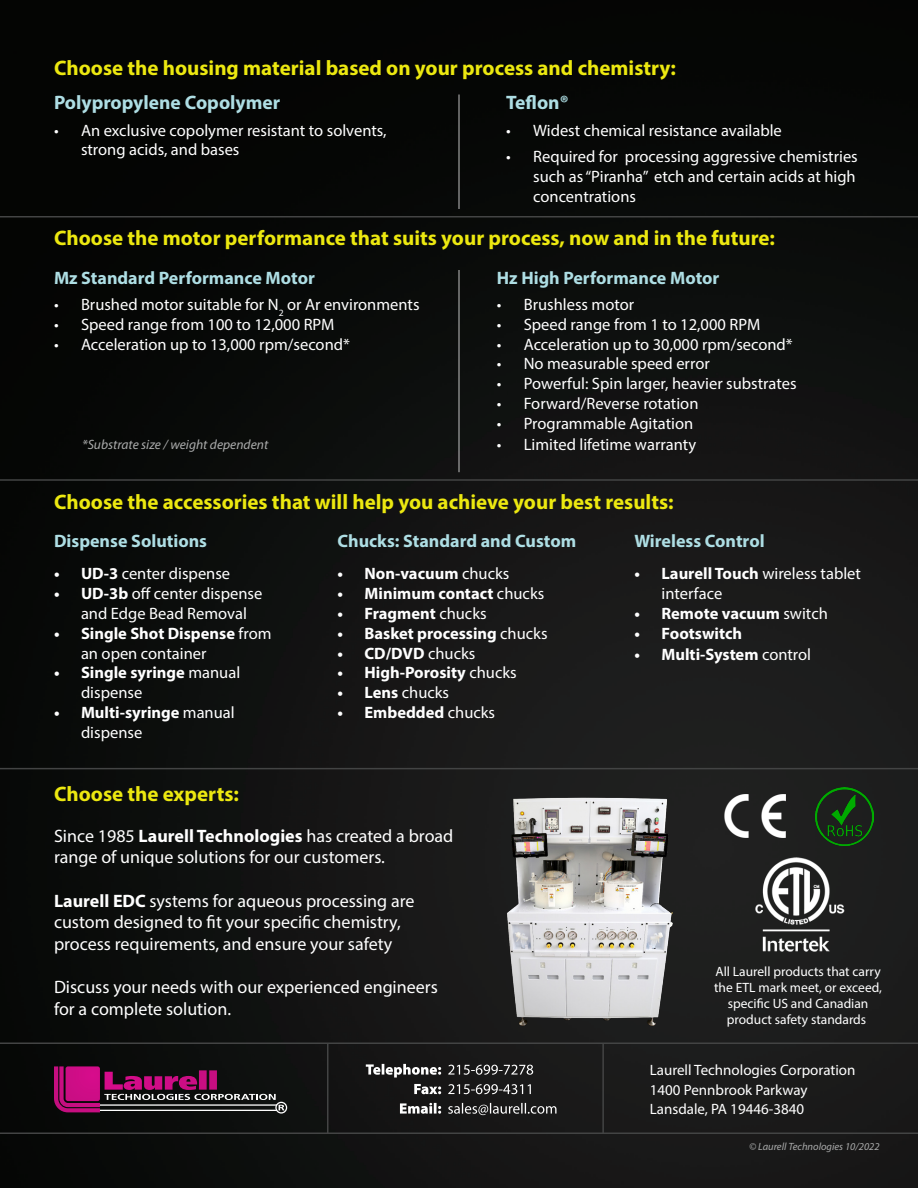
<style>
.page{position:relative;width:918px;height:1188px;background:#fff}
.page>*{position:absolute;margin:0;border:0;box-sizing:border-box;transform-origin:0 0}
.t1{font:700 21px "Myriad Pro";color:#ece810}
.t2{font:700 19.5px "Myriad Pro";color:#aedee4}
.t3{font:18px/21.6px "Myriad Pro";color:#fff}
.t4{font:700 18px "Myriad Pro";color:#aedee4}
.t5{font:16.5px/19.8px "Myriad Pro";color:#fff}
.t6{font:700 16.5px/19.8px "Myriad Pro";color:#fff}
.t7{font:15px "Myriad Pro";color:#fff}
.t8{font:13.5px/16.2px "Myriad Pro";color:#fff;text-align:center}
.t9{font:italic 13.5px "Myriad Pro";color:#aaabab}
.t10{font:italic 10.5px "Myriad Pro";color:#aaabab}
.s1{font-weight:700}
.s2{font-weight:400}
.s3{font-family:"Minion Pro";color:#231f20}
</style>
<div class="page">
<img style="left:0;top:0;width:918px;height:1188px">
<hr style="left:0;top:216px;width:918px;height:2px;background:#434444">
<hr style="left:458px;top:270px;width:2px;height:202px;background:#fff">
<hr style="left:458px;top:94px;width:2px;height:115px;background:#fff">
<svg style="left:54px;top:1066px;width:233px;height:48px;background:#562242"></svg>
<svg style="left:400px;top:1103px;width:156px;height:12px;background:#5a5a5a"></svg>
<svg style="left:414px;top:1084px;width:117px;height:10px"></svg>
<svg style="left:366px;top:1064px;width:109px;height:14px"></svg>
<hr style="left:0;top:1132px;width:918px;height:2px;background:#434444">
<hr style="left:327px;top:1043px;width:1px;height:90px;background:#434444">
<hr style="left:602px;top:1043px;width:2px;height:90px;background:#434444">
<hr style="left:0;top:1042px;width:918px;height:2px;background:#434444">
<hr style="left:0;top:479px;width:918px;height:2px;background:#434444">
<hr style="left:0;top:768px;width:918px;height:1px;background:#434444">
<img style="left:475px;top:742px;width:228px;height:342px">
<img style="left:753px;top:855px;width:93px;height:98px">
<img style="left:716px;top:795px;width:69px;height:43px">
<img style="left:815px;top:788px;width:58px;height:58px">
<p class="t1" style="left:54px;top:54px;width:624px">Choose the housing material based on your process and chemistry:</p>
<p class="t2" style="left:54px;top:90px;width:228px">Polypropylene Copolymer</p>
<p class="t5" style="left:81px;top:120px;width:307px;text-indent:-27px">• An exclusive copolymer resistant to solvents, strong acids, and bases</p>
<p class="t2" style="left:506px;top:90px;width:64px">Teflon®</p>
<p class="t5" style="left:506px;top:120px;width:277px">• Widest chemical resistance available</p>
<p class="t5" style="left:533px;top:147px;width:326px;text-indent:-27px">• Required for processing aggressive chemistries such as “Piranha” etch and certain acids at high concentrations</p>
<p class="t1" style="left:54px;top:224px;width:723px">Choose the motor performance that suits your process, now and in the future:</p>
<p class="t4" style="left:54px;top:266px;width:262px">Mz Standard Performance Motor</p>
<p class="t5" style="left:54px;top:294px;width:367px">• Brushed motor suitable for N<sub>2</sub> or Ar environments</p>
<p class="t5" style="left:54px;top:314px;width:282px">• Speed range from 100 to 12,000 RPM</p>
<p class="t5" style="left:54px;top:334px;width:298px">• Acceleration up to 13,000 rpm/second*</p>
<p class="t4" style="left:497px;top:266px;width:224px">Hz High Performance Motor</p>
<p class="t5" style="left:497px;top:294px;width:139px">• Brushless motor</p>
<p class="t5" style="left:497px;top:314px;width:265px">• Speed range from 1 to 12,000 RPM</p>
<p class="t5" style="left:497px;top:334px;width:298px">• Acceleration up to 30,000 rpm/second*</p>
<p class="t5" style="left:497px;top:354px;width:215px">• No measurable speed error</p>
<p class="t5" style="left:497px;top:374px;width:301px">• Powerful: Spin larger, heavier substrates</p>
<p class="t5" style="left:497px;top:393px;width:203px">• Forward/Reverse rotation</p>
<p class="t5" style="left:497px;top:413px;width:198px">• Programmable Agitation</p>
<p class="t5" style="left:497px;top:435px;width:201px">• Limited lifetime warranty</p>
<p class="t9" style="left:82px;top:436px;width:188px">*Substrate size / weight dependent</p>
<p class="t1" style="left:54px;top:488px;width:621px">Choose the accessories that will help you achieve your best results:</p>
<p class="t4" style="left:54px;top:529px;width:155px">Dispense Solutions</p>
<p class="t4" style="left:338px;top:529px;width:240px">Chucks: Standard and Custom</p>
<p class="t4" style="left:634px;top:529px;width:132px">Wireless Control</p>
<p class="t5" style="left:54px;top:564px;width:178px"><span class="s1">• UD-3</span> center dispense</p>
<p class="t5" style="left:81px;top:583px;width:183px;text-indent:-27px"><span class="s1">• UD-3b</span> off center dispense and Edge Bead Removal</p>
<p class="t6" style="left:81px;top:623px;width:192px;text-indent:-27px">• Single Shot Dispense <span class="s2">from an open container</span></p>
<p class="t6" style="left:81px;top:662px;width:161px;text-indent:-27px">• Single syringe <span class="s2">manual dispense</span></p>
<p class="t6" style="left:81px;top:702px;width:155px;text-indent:-27px">• Multi-syringe <span class="s2">manual dispense</span></p>
<p class="t6" style="left:338px;top:563px;width:173px">• Non-vacuum <span class="s2">chucks</span></p>
<p class="t6" style="left:338px;top:583px;width:208px">• Minimum contact <span class="s2">chucks</span></p>
<p class="t6" style="left:338px;top:603px;width:151px">• Fragment <span class="s2">chucks</span></p>
<p class="t6" style="left:338px;top:623px;width:212px">• Basket processing <span class="s2">chucks</span></p>
<p class="t6" style="left:338px;top:643px;width:139px">• CD/DVD <span class="s2">chucks</span></p>
<p class="t6" style="left:338px;top:662px;width:181px">• High-Porosity <span class="s2">chucks</span></p>
<p class="t5" style="left:338px;top:682px;width:113px"><span class="s1">• Lens</span> chucks</p>
<p class="t6" style="left:338px;top:702px;width:159px">• Embedded <span class="s2">chucks</span></p>
<p class="t5" style="left:662px;top:564px;width:201px;text-indent:-27px"><span class="s1">• Laurell Touch</span> wireless tablet interface</p>
<p class="t6" style="left:634px;top:603px;width:195px">• Remote vacuum <span class="s2">switch</span></p>
<p class="t6" style="left:634px;top:623px;width:109px">• Footswitch</p>
<p class="t6" style="left:634px;top:644px;width:178px">• Multi-System <span class="s2">control</span></p>
<p class="t1" style="left:54px;top:780px;width:186px">Choose the experts:</p>
<p class="t3" style="left:54px;top:825px;width:401px">Since 1985 <span class="s1">Laurell Technologies</span> has created a broad range of unique solutions for our customers.</p>
<p class="t3" style="left:54px;top:890px;width:362px"><span class="s1">Laurell EDC</span> systems for aqueous processing are custom designed to fit your specific chemistry, process requirements, and ensure your safety</p>
<p class="t3" style="left:54px;top:976px;width:385px">Discuss your needs with our experienced engineers for a complete solution.</p>
<p class="t8" style="left:714px;top:963px;width:169px">All Laurell products that carry the ETL mark meet, or exceed, specific US and Canadian product safety standards<span class="s3">.</span></p>
<p class="t7" style="left:650px;top:1061px;width:207px">Laurell Technologies Corporation</p>
<p class="t7" style="left:650px;top:1080px;width:159px">1400 Pennbrook Parkway</p>
<p class="t7" style="left:650px;top:1100px;width:156px">Lansdale, PA 19446-3840</p>
<p class="t10" style="left:749px;top:1140px;width:132px">© Laurell Technologies 10/2022</p>
</div>
